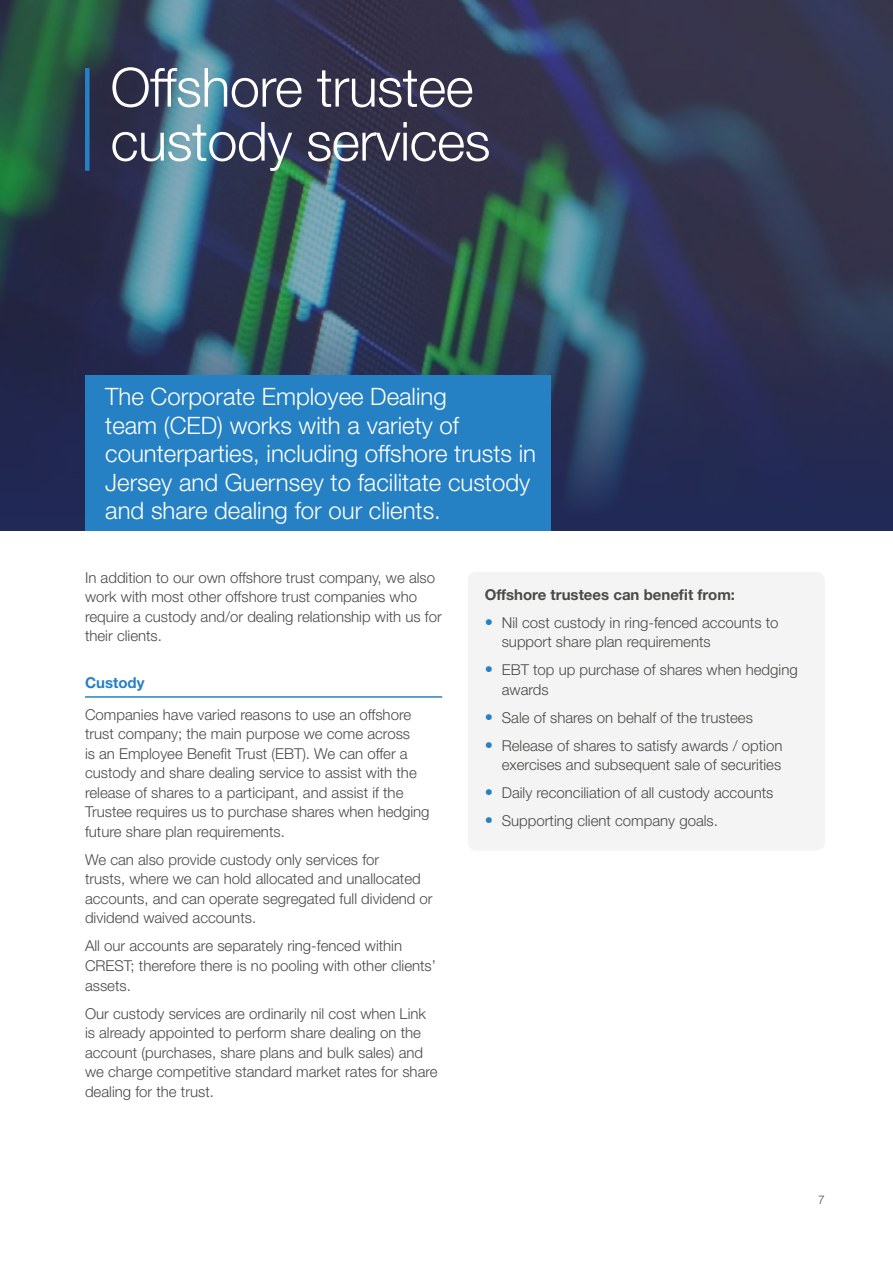
<style>
.page{position:relative;width:893px;height:1263px;background:#fff}
.page>*{position:absolute;margin:0;border:0;box-sizing:border-box;transform-origin:0 0}
.t1{font:300 54px/54px "Helvetica Neue LT Std";letter-spacing:-.01em;color:#fff}
.t2{font:300 24px/28.5px "Helvetica Neue LT Std";color:#fff}
.t3{font:300 15px/19.5px "Helvetica Neue LT Std";color:#4a4a49}
.t4{font:700 15px "Helvetica Neue LT Std";color:#4a4a49}
.t5{font:700 15px "Helvetica Neue LT Std";color:#2581c4}
.t6{font:300 12px "Helvetica Neue LT Std";color:#4a4a49}
.s1{font-weight:700;font-size:16.5px;color:#2581c4}
</style>
<div class="page">
<hr style="left:85px;top:696px;width:357px;height:2px;background:#2581c4">
<img style="left:0;top:0;width:893px;height:531px">
<div style="left:85px;top:375px;width:466px;height:156px;background:#2581c4"></div>
<div style="left:85px;top:68px;width:5px;height:103px;background:#2581c4"></div>
<div style="left:468px;top:572px;width:357px;height:278px;background:#f4f4f4;border-radius:9px"></div>
<h1 class="t1" style="left:111px;top:59px;width:381px">Offshore trustee custody services</h1>
<h2 class="t2" style="left:105px;top:382px;width:432px">The Corporate Employee Dealing<br>team (CED) works with a variety of counterparties, including offshore trusts in Jersey and Guernsey to facilitate custody and share dealing for our clients.</h2>
<p class="t3" style="left:85px;top:567px;width:358px">In addition to our own offshore trust company, we also work with most other offshore trust companies who require a custody and/or dealing relationship with us for their clients.</p>
<p class="t5" style="left:85px;top:673px;width:61px">Custody</p>
<p class="t3" style="left:85px;top:704px;width:346px">Companies have varied reasons to use an offshore trust company; the main purpose we come across<br>is an Employee Benefit Trust (EBT). We can offer a custody and share dealing service to assist with the release of shares to a participant, and assist if the Trustee requires us to purchase shares when hedging future share plan requirements.</p>
<p class="t3" style="left:85px;top:849px;width:349px">We can also provide custody only services for<br>trusts, where we can hold allocated and unallocated accounts, and can operate segregated full dividend or dividend waived accounts.</p>
<p class="t3" style="left:85px;top:936px;width:352px">All our accounts are separately ring-fenced within<br>CREST; therefore there is no pooling with other clients’ assets.</p>
<p class="t3" style="left:85px;top:1003px;width:354px">Our custody services are ordinarily nil cost when Link is already appointed to perform share dealing on the account (purchases, share plans and bulk sales) and we charge competitive standard market rates for share dealing for the trust.</p>
<p class="t4" style="left:485px;top:585px;width:252px">Offshore trustees can benefit from:</p>
<p class="t3" style="left:502px;top:612px;width:278px;text-indent:-17px"><span class="s1">•</span> Nil cost custody in ring-fenced accounts to support share plan requirements</p>
<p class="t3" style="left:502px;top:660px;width:297px;text-indent:-17px"><span class="s1">•</span> EBT top up purchase of shares when hedging awards</p>
<p class="t3" style="left:485px;top:707px;width:270px"><span class="s1">•</span> Sale of shares on behalf of the trustees</p>
<p class="t3" style="left:485px;top:735px;width:299px;text-align:right"><span class="s1">•</span> Release of shares to satisfy awards / option exercises and subsequent sale of securities</p>
<p class="t3" style="left:485px;top:783px;width:290px"><span class="s1">•</span> Daily reconciliation of all custody accounts</p>
<p class="t3" style="left:485px;top:811px;width:235px"><span class="s1">•</span> Supporting client company goals.</p>
<p class="t6" style="left:818px;top:1192px;width:8px">7</p>
</div>
